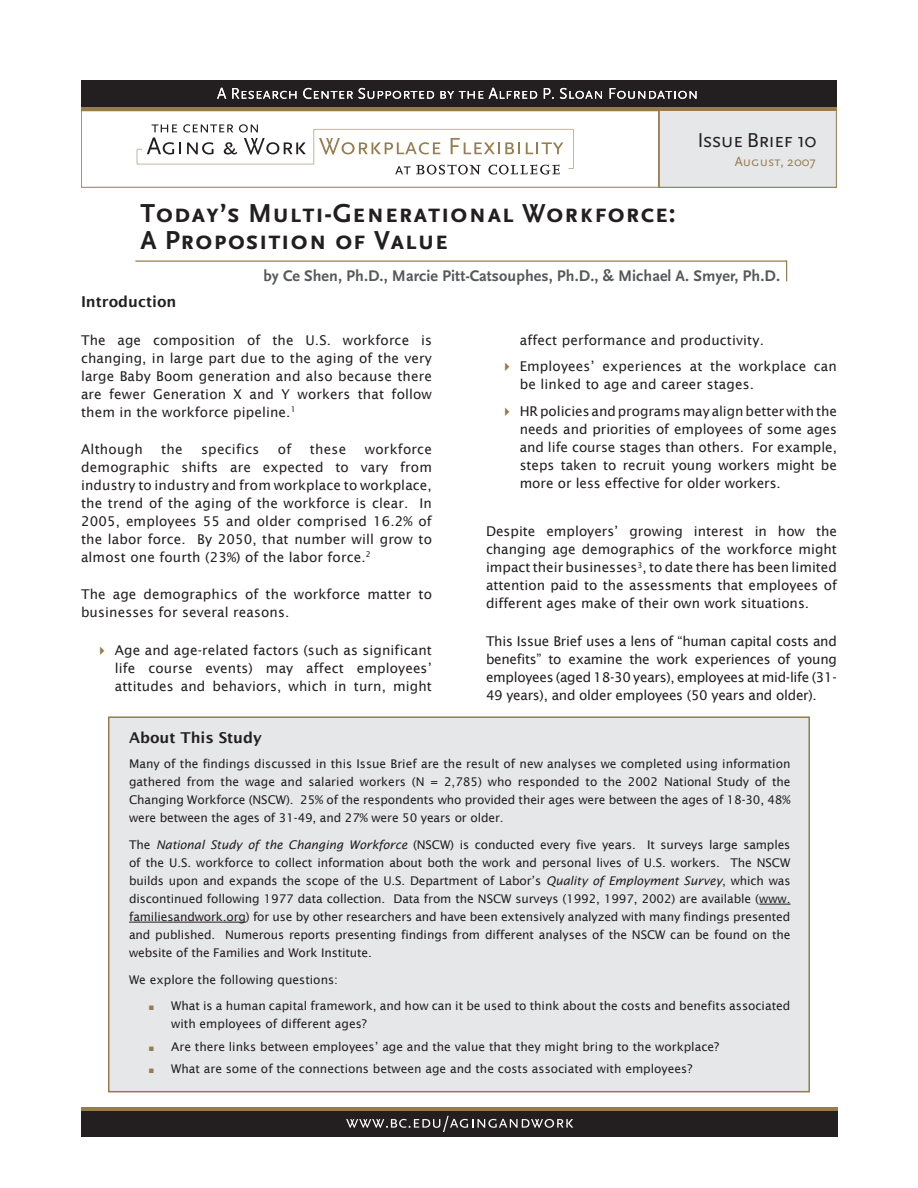
<style>
.page{position:relative;width:918px;height:1188px;background:#fff}
.page>*{position:absolute;margin:0;border:0;box-sizing:border-box;transform-origin:0 0}
.t1{font:700 27.15px/27.2px "Scala Sans Caps";letter-spacing:.025em;color:#231f20}
.t2{font:21px "Scala Sans Caps";letter-spacing:-.035em;color:#231f20}
.t3{font:700 16.05px "Scala Sans";letter-spacing:.005em;color:#57585a}
.discussion_text{font:600 15px "Lucida Sans";color:#231f20}
.text_10_bold{font:600 15px "Lucida Sans";color:#231f20}
.t4{font:13.65px "Scala Sans Caps";color:#967c4e}
.text_9{font:13.5px/18px "Lucida Sans";letter-spacing:.01em;color:#231f20;text-align:justify}
.arrow_bullets__9_pt{font:13.5px/18px "Lucida Sans";letter-spacing:.01em;color:#231f20;text-align:justify}
.discussion_text-2{font:12px/18px "Lucida Sans";letter-spacing:-.01em;color:#231f20;text-align:justify}
.discussion_text_bull{font:12px/18px "Lucida Sans";color:#231f20}
.s1{font-family:"Scala Sans"}
.s2{color:#967b4e}
.s3{font-style:italic}
</style>
<div class="page">
<div style="left:81px;top:1111px;width:756px;height:26px;background:#231f20"></div>
<hr style="left:81px;top:1107px;width:756px;height:4px;background:#967c4e">
<svg style="left:346px;top:1116px;width:227px;height:16px"></svg>
<div style="left:109px;top:717px;width:700px;height:375px;background:#e6e7e9"></div>
<div style="left:108px;top:716px;width:702px;height:376px;border:2px solid #967b4e"></div>
<hr style="left:759px;top:904px;width:31px;height:1px;background:#231f20">
<hr style="left:129px;top:922px;width:117px;height:1px;background:#231f20">
<div style="left:81px;top:110px;width:756px;height:78px;border:1px solid #967c4e"></div>
<div style="left:659px;top:108px;width:177px;height:79px;background:#e6e7e9"></div>
<div style="left:659px;top:108px;width:178px;height:80px;border:1px solid #967c4e"></div>
<svg style="left:137px;top:124px;width:437px;height:51px"></svg>
<hr style="left:135px;top:260px;width:652px;height:2px;background:#967c4e">
<div style="left:81px;top:81px;width:756px;height:26px;background:#231f20"></div>
<svg style="left:217px;top:88px;width:9px;height:11px"></svg>
<svg style="left:232px;top:88px;width:64px;height:11px"></svg>
<svg style="left:303px;top:88px;width:131px;height:11px"></svg>
<svg style="left:440px;top:91px;width:43px;height:8px"></svg>
<svg style="left:489px;top:88px;width:48px;height:11px"></svg>
<svg style="left:544px;top:88px;width:10px;height:11px"></svg>
<svg style="left:560px;top:88px;width:42px;height:11px"></svg>
<svg style="left:610px;top:88px;width:87px;height:11px"></svg>
<hr style="left:81px;top:107px;width:756px;height:4px;background:#967c4e">
<hr style="left:658px;top:108px;width:2px;height:79px;background:#967c4e">
<svg style="left:786px;top:262px;width:1px;height:19px"></svg>
<p class="t2" style="left:697px;top:128px;width:121px">Issue Brief <span class="s1">10</span></p>
<p class="t4" style="left:735px;top:154px;width:82px">August, <span class="s1">2007</span></p>
<p class="t1" style="left:140px;top:200px;width:537px">Today’s Multi-Generational Workforce:<br>A Proposition of Value</p>
<p class="t3" style="left:264px;top:267px;width:518px">by Ce Shen, Ph.D., Marcie Pitt-Catsouphes, Ph.D., &amp; Michael A. Smyer, Ph.D.</p>
<p class="text_10_bold" style="left:81px;top:293px;width:97px">Introduction</p>
<p class="text_9" style="left:81px;top:331px;width:353px">The age composition of the U.S. workforce is changing, in large part due to the aging of the very large Baby Boom generation and also because there are fewer Generation X and Y workers that follow them in the workforce pipeline.<sup>1</sup></p>
<p class="text_9" style="left:81px;top:440px;width:63px">Although</p>
<p class="text_9" style="left:161px;top:440px;width:23px">the</p>
<p class="text_9" style="left:201px;top:440px;width:60px">specifics</p>
<p class="text_9" style="left:278px;top:440px;width:15px">of</p>
<p class="text_9" style="left:310px;top:440px;width:38px">these</p>
<p class="text_9" style="left:81px;top:440px;width:352px;text-indent:284px">workforce demographic shifts are expected to vary from industry to industry and from workplace to workplace, the trend of the aging of the workforce is clear. In 2005, employees 55 and older comprised 16.2% of the labor force. By 2050, that number will grow to almost one fourth (23%) of the labor force.<sup>2</sup></p>
<p class="text_9" style="left:81px;top:586px;width:352px">The age demographics of the workforce matter to businesses for several reasons.</p>
<p class="arrow_bullets__9_pt" style="left:115px;top:641px;width:319px;text-indent:-19px"><span class="s2">✔</span> Age and age-related factors (such as significant life course events) may affect employees’ attitudes and behaviors, which in turn, might</p>
<p class="arrow_bullets__9_pt" style="left:520px;top:331px;width:246px">affect performance and productivity.</p>
<p class="arrow_bullets__9_pt" style="left:520px;top:357px;width:319px;text-indent:-19px"><span class="s2">✔</span> Employees’ experiences at the workplace can be linked to age and career stages.</p>
<p class="arrow_bullets__9_pt" style="left:520px;top:402px;width:319px;text-indent:-19px"><span class="s2">✔</span> HR policies and programs may align better with the needs and priorities of employees of some ages and life course stages than others. For example, steps taken to recruit young workers might be more or less effective for older workers.</p>
<p class="text_9" style="left:486px;top:522px;width:353px">Despite employers’ growing interest in how the changing age demographics of the workforce might impact their businesses<sup>3</sup>, to date there has been limited attention paid to the assessments that employees of different ages make of their own work situations.</p>
<p class="text_9" style="left:486px;top:632px;width:352px">This Issue Brief uses a lens of “human capital costs and benefits” to examine the work experiences of young employees (aged 18-30 years), employees at mid-life (31- 49 years), and older employees (50 years and older).</p>
<p class="discussion_text" style="left:129px;top:729px;width:134px">About This Study</p>
<p class="discussion_text-2" style="left:129px;top:755px;width:663px">Many of the findings discussed in this Issue Brief are the result of new analyses we completed using information gathered from the wage and salaried workers (N = 2,785) who responded to the 2002 National Study of the Changing Workforce (NSCW). 25% of the respondents who provided their ages were between the ages of 18-30, 48% were between the ages of 31-49, and 27% were 50 years or older.</p>
<p class="discussion_text-2" style="left:129px;top:836px;width:663px">The <span class="s3">National Study of the Changing Workforce</span> (NSCW) is conducted every five years. It surveys large samples of the U.S. workforce to collect information about both the work and personal lives of U.S. workers. The NSCW builds upon and expands the scope of the U.S. Department of Labor’s <span class="s3">Quality of Employment Survey</span>, which was discontinued following 1977 data collection. Data from the NSCW surveys (1992, 1997, 2002) are available (www. familiesandwork.org) for use by other researchers and have been extensively analyzed with many findings presented and published. Numerous reports presenting findings from different analyses of the NSCW can be found on the website of the Families and Work Institute.</p>
<p class="discussion_text-2" style="left:129px;top:970px;width:210px">We explore the following questions:</p>
<p class="discussion_text_bull" style="left:171px;top:997px;width:621px">What is a human capital framework, and how can it be used to think about the costs and benefits associated with employees of different ages?</p>
<p class="discussion_text_bull" style="left:171px;top:1037px;width:550px">Are there links between employees’ age and the value that they might bring to the workplace?</p>
<p class="discussion_text_bull" style="left:171px;top:1060px;width:523px">What are some of the connections between age and the costs associated with employees?</p>
</div>
